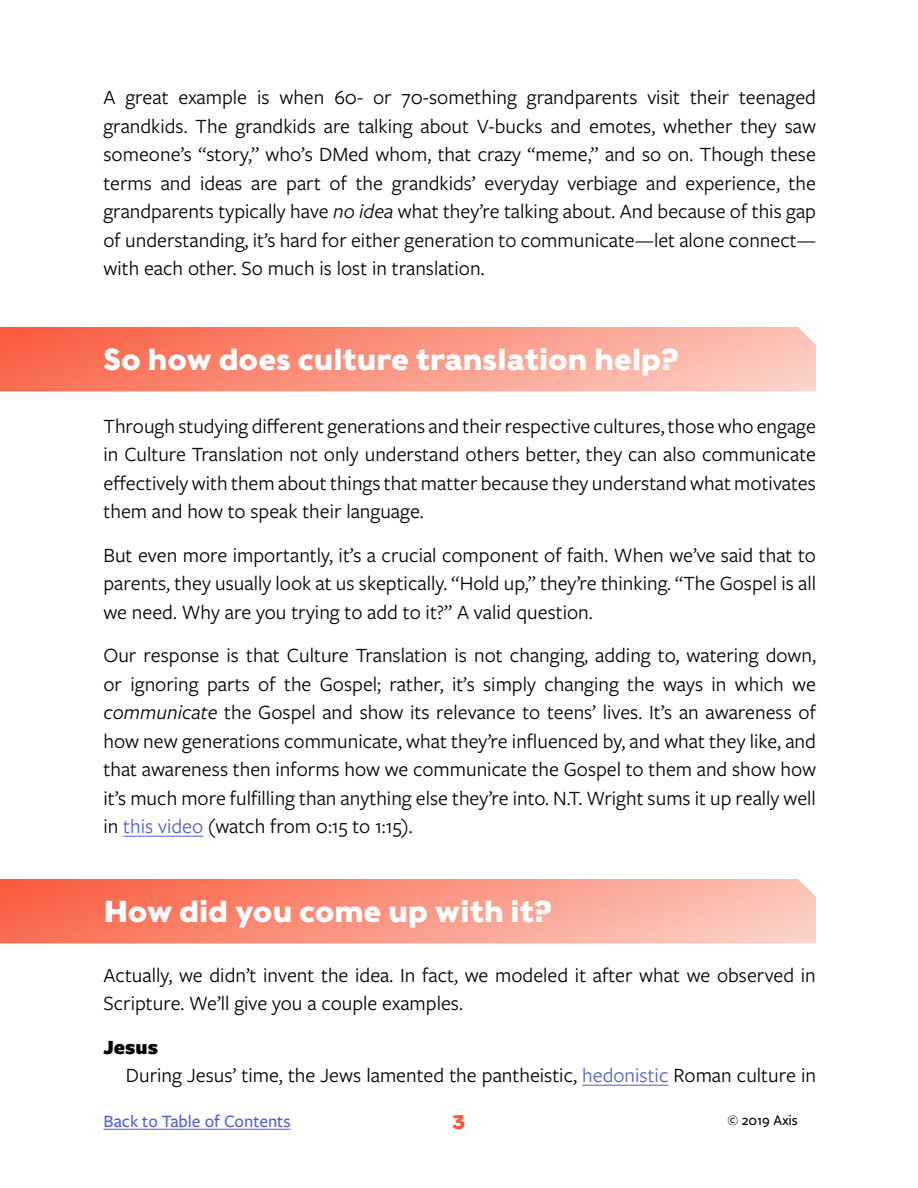
<style>
.page{position:relative;width:918px;height:1188px;background:#fff}
.page>*{position:absolute;margin:0;border:0;box-sizing:border-box;transform-origin:0 0}
.t1{font:700 30px "Caslons Egyptian";color:#fff}
.t2{font:21px/28.5px "Freight Sans Pro";color:#000;text-align:justify}
.t3{font:700 19.5px "Caslons Egyptian";color:#f95738}
.t4{font:500 18px "Freight Sans Pro";color:#4f5cd6}
.t5{font:500 15px "Freight Sans Pro";color:#000}
.s1{font-style:italic}
.s2{color:#4f5cd6}
.s3{font-weight:900}
</style>
<div class="page">
<hr style="left:123px;top:836px;width:80px;height:1px;background:#4f5cd6">
<hr style="left:582px;top:1085px;width:86px;height:1px;background:#4f5cd6">
<hr style="left:104px;top:1129px;width:187px;height:1px;background:#4f5cd6">
<svg style="left:0;top:327px;width:816px;height:65px;background:#fa9784"></svg>
<svg style="left:0;top:879px;width:816px;height:65px;background:#fa9784"></svg>
<p class="t2" style="left:104px;top:82px;width:714px">A great example is when 60- or 70-something grandparents visit their teenaged grandkids. The grandkids are talking about V-bucks and emotes, whether they saw someone’s “story,” who’s DMed whom, that crazy “meme,” and so on. Though these terms and ideas are part of the grandkids’ everyday verbiage and experience, the grandparents typically have <span class="s1">no idea</span> what they’re talking about. And because of this gap of understanding, it’s hard for either generation to communicate—let alone connect— with each other. So much is lost in translation.</p>
<h1 class="t1" style="left:104px;top:340px;width:577px">So how does culture translation help?</h1>
<p class="t2" style="left:104px;top:411px;width:714px">Through studying different generations and their respective cultures, those who engage in Culture Translation not only understand others better, they can also communicate effectively with them about things that matter because they understand what motivates them and how to speak their language.</p>
<p class="t2" style="left:104px;top:540px;width:714px">But even more importantly, it’s a crucial component of faith. When we’ve said that to parents, they usually look at us skeptically. “Hold up,” they’re thinking. “The Gospel is all we need. Why are you trying to add to it?” A valid question.</p>
<p class="t2" style="left:104px;top:640px;width:714px">Our response is that Culture Translation is not changing, adding to, watering down, or ignoring parts of the Gospel; rather, it’s simply changing the ways in which we <span class="s1">communicate</span> the Gospel and show its relevance to teens’ lives. It’s an awareness of how new generations communicate, what they’re influenced by, and what they like, and that awareness then informs how we communicate the Gospel to them and show how it’s much more fulfilling than anything else they’re into. N.T. Wright sums it up really well in <span class="s2">this video</span> (watch from 0:15 to 1:15).</p>
<h1 class="t1" style="left:104px;top:892px;width:450px">How did you come up with it?</h1>
<p class="t2" style="left:104px;top:960px;width:714px">Actually, we didn’t invent the idea. In fact, we modeled it after what we observed in<br>Scripture. We’ll give you a couple examples.</p>
<p class="t2" style="left:126px;top:1032px;width:692px;text-indent:-22px"><span class="s3">Jesus<br></span>During Jesus’ time, the Jews lamented the pantheistic, <span class="s2">hedonistic</span> Roman culture in</p>
<p class="t4" style="left:104px;top:1109px;width:189px">Back to Table of Contents</p>
<p class="t3" style="left:452px;top:1109px;width:15px">3</p>
<p class="t5" style="left:727px;top:1110px;width:72px">© 2019 Axis</p>
</div>
